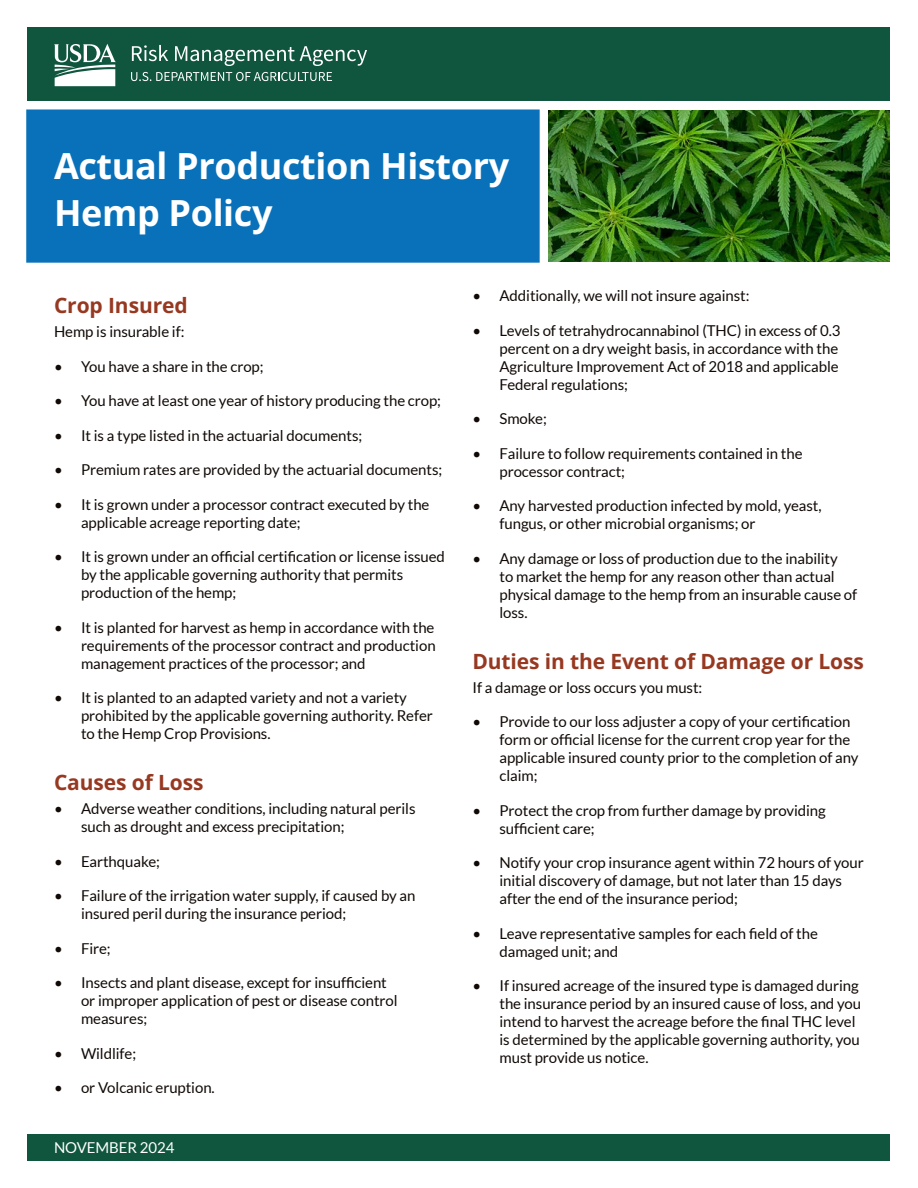
<style>
.page{position:relative;width:918px;height:1188px;background:#fff}
.page>*{position:absolute;margin:0;border:0;box-sizing:border-box;transform-origin:0 0}
.Fact_Sheet_Title{font:700 36px/46.5px "Open Sans";letter-spacing:-.01em;color:#fff}
.Body_Subhead{font:700 21px "Open Sans";letter-spacing:-.005em;color:#973821}
.Body_Text{font:15px/18px "Lato";letter-spacing:-.005em;color:#100906}
.Body_Text_White{font:15px "Lato";letter-spacing:-.005em;color:#fff}
</style>
<div class="page">
<div style="left:26px;top:109px;width:514px;height:154px;background:#0871b9;border:2px solid #0871b9"></div>
<div style="left:27px;top:27px;width:863px;height:74px;background:#10563f"></div>
<div style="left:28px;top:1134px;width:862px;height:27px;background:#10563f"></div>
<svg style="left:132px;top:45px;width:36px;height:16px"></svg>
<svg style="left:175px;top:46px;width:192px;height:20px"></svg>
<svg style="left:131px;top:72px;width:201px;height:9px"></svg>
<svg style="left:54px;top:44px;width:62px;height:42px"></svg>
<img style="left:549px;top:110px;width:341px;height:152px">
<h1 class="Fact_Sheet_Title" style="left:54px;top:142px;width:457px">Actual Production History<br>Hemp Policy</h1>
<h2 class="Body_Subhead" style="left:54px;top:291px;width:135px">Crop Insured</h2>
<p class="Body_Text" style="left:54px;top:323px;width:132px">Hemp is insurable if:</p>
<p class="Body_Text" style="left:54px;top:357px;width:211px">• You have a share in the crop;</p>
<p class="Body_Text" style="left:54px;top:392px;width:389px">• You have at least one year of history producing the crop;</p>
<p class="Body_Text" style="left:54px;top:426px;width:310px">• It is a type listed in the actuarial documents;</p>
<p class="Body_Text" style="left:54px;top:461px;width:390px">• Premium rates are provided by the actuarial documents;</p>
<p class="Body_Text" style="left:81px;top:495px;width:350px;text-indent:-27px">• It is grown under a processor contract executed by the applicable acreage reporting date;</p>
<p class="Body_Text" style="left:81px;top:548px;width:365px;text-indent:-27px">• It is grown under an official certification or license issued by the applicable governing authority that permits production of the hemp;</p>
<p class="Body_Text" style="left:81px;top:618px;width:356px;text-align:justify;text-indent:-27px">• It is planted for harvest as hemp in accordance with the requirements of the processor contract and production management practices of the processor; and</p>
<p class="Body_Text" style="left:81px;top:689px;width:353px;text-indent:-27px">• It is planted to an adapted variety and not a variety prohibited by the applicable governing authority. Refer to the Hemp Crop Provisions.</p>
<h2 class="Body_Subhead" style="left:54px;top:768px;width:151px">Causes of Loss</h2>
<p class="Body_Text" style="left:81px;top:800px;width:336px;text-indent:-27px">• Adverse weather conditions, including natural perils such as drought and excess precipitation;</p>
<p class="Body_Text" style="left:54px;top:852px;width:107px">• Earthquake;</p>
<p class="Body_Text" style="left:81px;top:887px;width:336px;text-indent:-27px">• Failure of the irrigation water supply, if caused by an insured peril during the insurance period;</p>
<p class="Body_Text" style="left:54px;top:939px;width:58px">• Fire;</p>
<p class="Body_Text" style="left:81px;top:974px;width:318px;text-indent:-27px">• Insects and plant disease, except for insufficient or improper application of pest or disease control measures;</p>
<p class="Body_Text" style="left:54px;top:1044px;width:84px">• Wildlife;</p>
<p class="Body_Text" style="left:54px;top:1079px;width:162px">• or Volcanic eruption.</p>
<p class="Body_Text_White" style="left:54px;top:1139px;width:122px">NOVEMBER 2024</p>
<p class="Body_Text" style="left:472px;top:287px;width:279px">• Additionally, we will not insure against:</p>
<p class="Body_Text" style="left:500px;top:321px;width:342px;text-indent:-27px">• Levels of tetrahydrocannabinol (THC) in excess of 0.3 percent on a dry weight basis, in accordance with the Agriculture Improvement Act of 2018 and applicable Federal regulations;</p>
<p class="Body_Text" style="left:472px;top:410px;width:76px">• Smoke;</p>
<p class="Body_Text" style="left:500px;top:444px;width:305px;text-indent:-27px">• Failure to follow requirements contained in the processor contract;</p>
<p class="Body_Text" style="left:500px;top:497px;width:324px;text-indent:-27px">• Any harvested production infected by mold, yeast, fungus, or other microbial organisms; or</p>
<p class="Body_Text" style="left:500px;top:549px;width:359px;text-indent:-27px">• Any damage or loss of production due to the inability<br>to market the hemp for any reason other than actual physical damage to the hemp from an insurable cause of loss.</p>
<h2 class="Body_Subhead" style="left:472px;top:646px;width:393px">Duties in the Event of Damage or Loss</h2>
<p class="Body_Text" style="left:472px;top:678px;width:231px">If a damage or loss occurs you must:</p>
<p class="Body_Text" style="left:500px;top:713px;width:361px;text-indent:-27px">• Provide to our loss adjuster a copy of your certification form or official license for the current crop year for the applicable insured county prior to the completion of any claim;</p>
<p class="Body_Text" style="left:500px;top:801px;width:328px;text-indent:-27px">• Protect the crop from further damage by providing sufficient care;</p>
<p class="Body_Text" style="left:500px;top:854px;width:366px;text-indent:-27px">• Notify your crop insurance agent within 72 hours of your initial discovery of damage, but not later than 15 days after the end of the insurance period;</p>
<p class="Body_Text" style="left:500px;top:924px;width:320px;text-indent:-27px">• Leave representative samples for each field of the damaged unit; and</p>
<p class="Body_Text" style="left:500px;top:977px;width:363px;text-indent:-27px">• If insured acreage of the insured type is damaged during the insurance period by an insured cause of loss, and you intend to harvest the acreage before the final THC level is determined by the applicable governing authority, you must provide us notice.</p>
</div>
